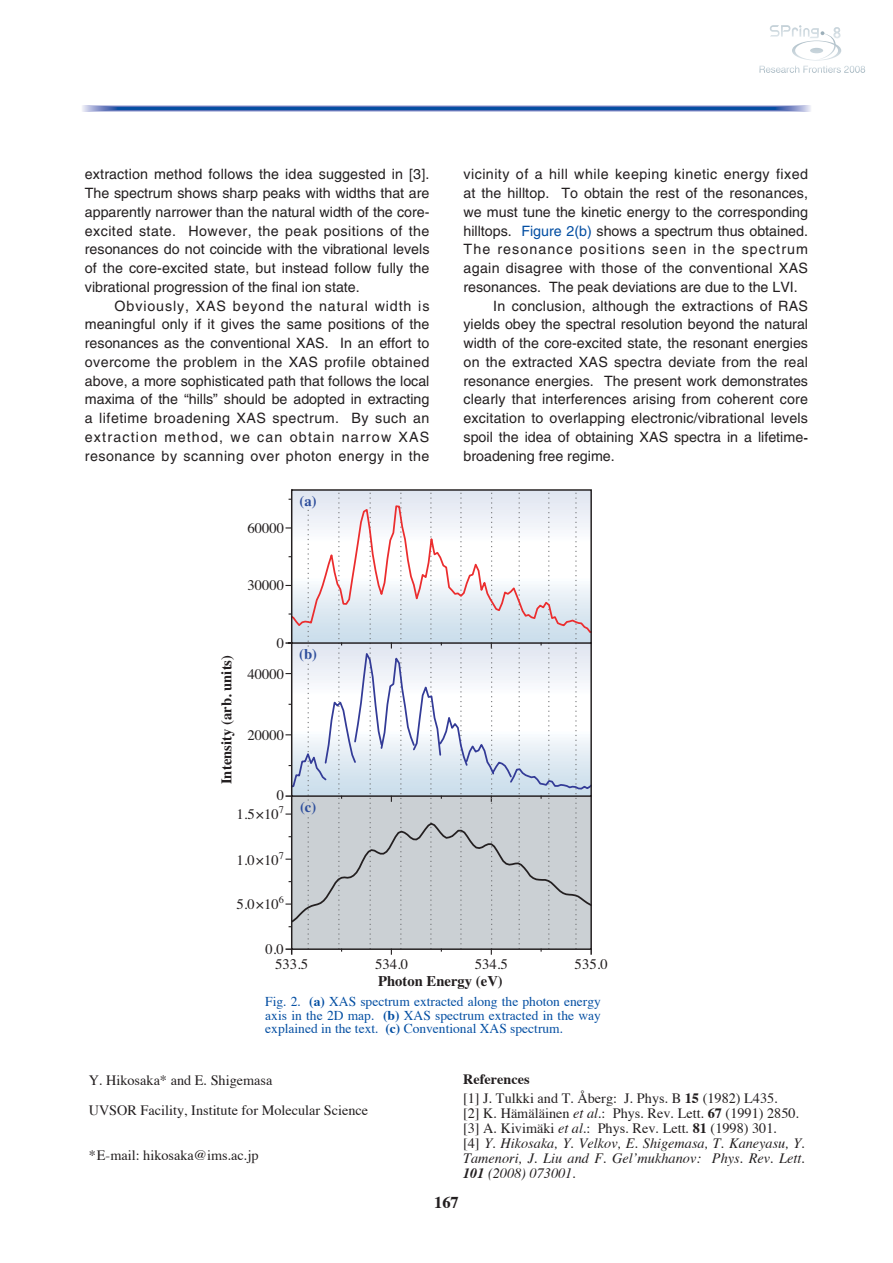
<style>
.page{position:relative;width:893px;height:1263px;background:#fff}
.page>*{position:absolute;margin:0;border:0;box-sizing:border-box;transform-origin:0 0}
.t1{font:700 16.5px "Times";color:#231f20}
.t2{font:14.7px "Times";color:#231f20}
.t3{font:700 14.7px "Times";color:#231f20}
.t4{font:700 14.7px "Times";color:#2e4e9c}
.t5{font:14.25px/18.8px "Helvetica";letter-spacing:.005em;color:#231f20;text-align:justify}
.t6{font:italic 14.25px/15px "Times";color:#231f20}
.t7{font:14.25px/19.5px "Times";color:#231f20}
.t8{font:14.25px "Helvetica";letter-spacing:.035em;color:#231f20}
.t9{font:14.25px "Helvetica";letter-spacing:.08em;color:#231f20}
.t10{font:13.5px/13.5px "Times";color:#034ea2;text-align:justify}
.s1{color:#034ea2}
.s2{font-family:"Times";font-weight:700}
.s3{font-weight:700}
.s4{font-style:normal}
.s5{font-weight:700;font-style:normal}
</style>
<div class="page">
<svg style="left:759px;top:25px;width:106px;height:48px"></svg>
<svg style="left:81px;top:106px;width:730px;height:6px"></svg>
<svg style="left:97px;top:106px;width:698px;height:5px"></svg>
<hr style="left:113px;top:107px;width:666px;height:3px;background:#325caa">
<hr style="left:114px;top:108px;width:665px;height:1px;background:#2e5aa9">
<hr style="left:115px;top:108px;width:663px;height:1px;background:#2657a7">
<hr style="left:115px;top:108px;width:662px;height:1px;background:#2256a6">
<hr style="left:116px;top:108px;width:661px;height:1px;background:#1e54a5">
<hr style="left:116px;top:108px;width:660px;height:1px;background:#1752a4">
<hr style="left:117px;top:108px;width:659px;height:1px;background:#1151a4">
<hr style="left:117px;top:108px;width:658px;height:1px;background:#0a4fa2">
<hr style="left:118px;top:108px;width:657px;height:1px;background:#034ea2">
<svg style="left:290px;top:489px;width:302px;height:462px"></svg>
<p class="t5" style="left:85px;top:166px;width:346px">extraction method follows the idea suggested in [3].<br>The spectrum shows sharp peaks with widths that are apparently narrower than the natural width of the core&shy;excited state. However, the peak positions of the resonances do not coincide with the vibrational levels of the core-excited state, but instead follow fully the vibrational progression of the final ion state.</p>
<p class="t5" style="left:85px;top:298px;width:346px;text-indent:30px">Obviously, XAS beyond the natural width is meaningful only if it gives the same positions of the resonances as the conventional XAS. In an effort to overcome the problem in the XAS profile obtained above, a more sophisticated path that follows the local maxima of the “hills” should be adopted in extracting a lifetime broadening XAS spectrum. By such an extraction method, we can obtain narrow XAS resonance by scanning over photon energy in the</p>
<p class="t2" style="left:247px;top:523px;width:38px">60000</p>
<p class="t4" style="left:299px;top:496px;width:19px">(a)</p>
<p class="t2" style="left:247px;top:580px;width:38px">30000</p>
<p class="t3" style="left:221px;top:784px;width:131px;rotate:-90deg">Intensity (arb. units)</p>
<p class="t2" style="left:277px;top:638px;width:9px">0</p>
<p class="t2" style="left:247px;top:668px;width:38px">40000</p>
<p class="t2" style="left:247px;top:729px;width:38px">20000</p>
<p class="t2" style="left:277px;top:790px;width:9px">0</p>
<p class="t2" style="left:236px;top:809px;width:49px">1.5×10<sup>7</sup></p>
<p class="t2" style="left:236px;top:854px;width:49px">1.0×10<sup>7</sup></p>
<p class="t2" style="left:236px;top:899px;width:49px">5.0×10<sup>6</sup></p>
<p class="t2" style="left:265px;top:944px;width:20px">0.0</p>
<p class="t4" style="left:299px;top:649px;width:19px">(b)</p>
<p class="t4" style="left:300px;top:802px;width:18px">(c)</p>
<p class="t8" style="left:463px;top:169px;width:346px">vicinity of a hill while keeping kinetic energy fixed</p>
<p class="t5" style="left:463px;top:185px;width:346px">at the hilltop. To obtain the rest of the resonances,</p>
<p class="t5" style="left:463px;top:204px;width:346px">we must tune the kinetic energy to the corresponding</p>
<p class="t5" style="left:463px;top:223px;width:346px">hilltops. <span class="s1">Figure 2(b)</span> shows a spectrum thus obtained.</p>
<p class="t9" style="left:463px;top:244px;width:346px">The resonance positions seen in the spectrum</p>
<p class="t5" style="left:463px;top:260px;width:346px">again disagree with those of the conventional XAS</p>
<p class="t5" style="left:463px;top:279px;width:336px">resonances. The peak deviations are due to the LVI.</p>
<p class="t5" style="left:493px;top:298px;width:316px">In conclusion, although the extractions of RAS</p>
<p class="t5" style="left:463px;top:316px;width:346px">yields obey the spectral resolution beyond the natural</p>
<p class="t5" style="left:463px;top:335px;width:346px">width of the core-excited state, the resonant energies</p>
<p class="t5" style="left:463px;top:354px;width:346px">on the extracted XAS spectra deviate from the real</p>
<p class="t5" style="left:463px;top:373px;width:346px">resonance energies. The present work demonstrates</p>
<p class="t5" style="left:463px;top:391px;width:346px">clearly that interferences arising from coherent core</p>
<p class="t5" style="left:463px;top:410px;width:346px">excitation to overlapping electronic/vibrational levels</p>
<p class="t5" style="left:463px;top:429px;width:346px">spoil the idea of obtaining XAS spectra in a lifetime<span class="s2">-</span></p>
<p class="t5" style="left:463px;top:448px;width:153px">broadening free regime.</p>
<p class="t2" style="left:375px;top:958px;width:35px">534.0</p>
<p class="t2" style="left:475px;top:958px;width:35px">534.5</p>
<p class="t2" style="left:574px;top:958px;width:35px">535.0</p>
<p class="t10" style="left:265px;top:996px;width:337px">Fig. 2. <span class="s3">(a)</span> XAS spectrum extracted along the photon energy axis in the 2D map. <span class="s3">(b)</span> XAS spectrum extracted in the way explained in the text. <span class="s3">(c)</span> Conventional XAS spectrum.</p>
<p class="t7" style="left:463px;top:1071px;width:316px"><span class="s3">References<br></span>[1] J. Tulkki and T. Åberg: J. Phys. B <span class="s3">15</span> (1982) L435.</p>
<p class="t6" style="left:463px;top:1107px;width:343px"><span class="s4">[2] K. Hämäläinen</span> et al.<span class="s4">: Phys. Rev. Lett.</span> <span class="s5">67</span> <span class="s4">(1991) 2850. [3] A. Kivimäki</span> et al.<span class="s4">: Phys. Rev. Lett.</span> <span class="s5">81</span> <span class="s4">(1998) 301.<br>[4]</span> Y. Hikosaka, Y. Velkov, E. Shigemasa, T. Kaneyasu, Y.<br>Tamenori, J. Liu and F. Gel’mukhanov: Phys. Rev. Lett.<br><span class="s3">101</span> (2008) 073001.</p>
<p class="t2" style="left:275px;top:958px;width:35px">533.5</p>
<p class="t3" style="left:378px;top:976px;width:126px">Photon Energy (eV)</p>
<p class="t7" style="left:89px;top:1066px;width:281px;line-height:30px">Y. Hikosaka* and E. Shigemasa<br>UVSOR Facility, Institute for Molecular Science</p>
<p class="t7" style="left:89px;top:1147px;width:171px">*E-mail: hikosaka@ims.ac.jp</p>
<p class="t1" style="left:434px;top:1195px;width:26px">167</p>
</div>
